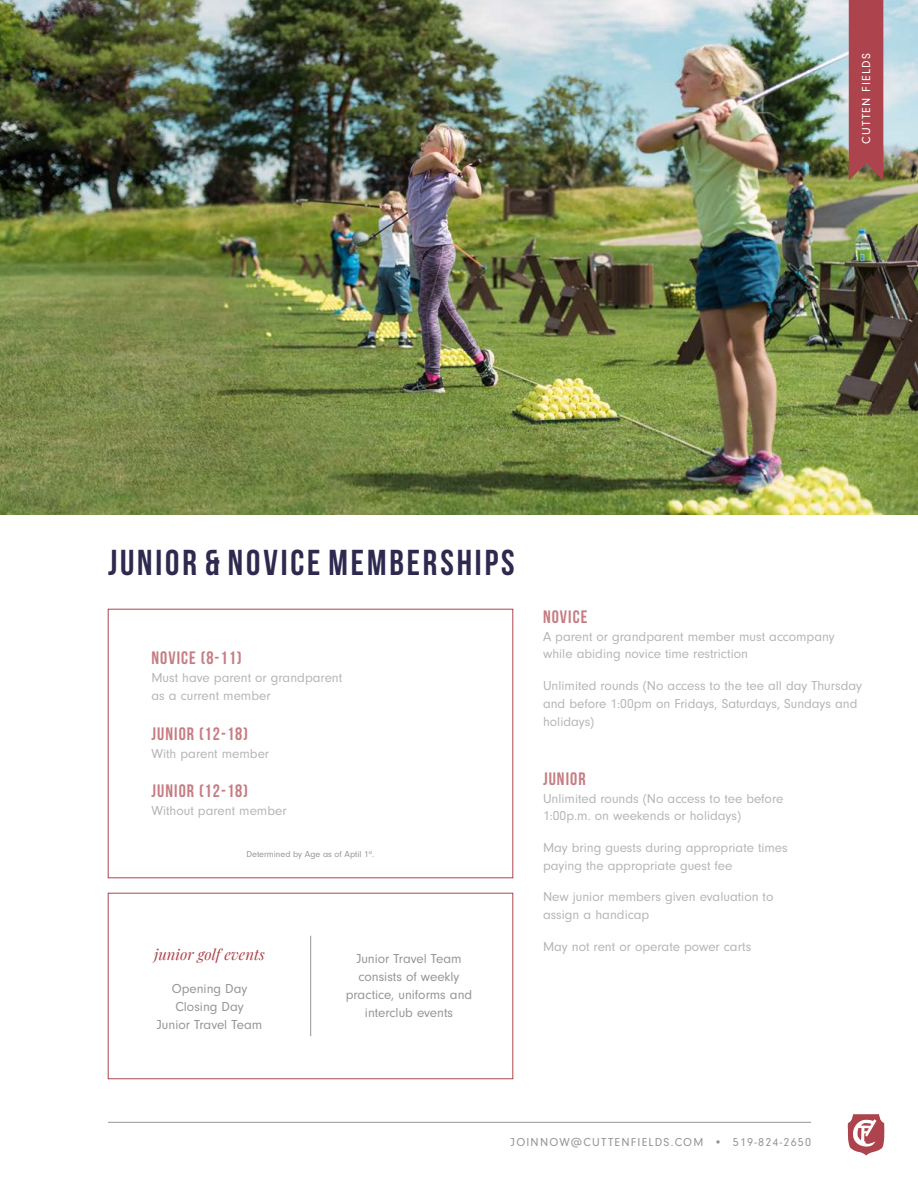
<style>
.page{position:relative;width:918px;height:1188px;background:#fff}
.page>*{position:absolute;margin:0;border:0;box-sizing:border-box;transform-origin:0 0}
.t1{font:36px "Bebas Neue";letter-spacing:.08em;color:#2e294e}
.t2{font:18px "Bebas Neue";letter-spacing:.06em;color:#ad444d}
.t3{font:italic 15px "Playfair Display";color:#ad444d}
.t4{font:13.5px/18px "Neuzeit Gro";color:#939598}
.t5{font:12px "Neuzeit Gro";letter-spacing:.1em;color:#939598}
.t6{font:12px "Neuzeit Gro";letter-spacing:.1em;color:#fff}
.t7{font:9px "Neuzeit Gro";color:#939598}
</style>
<div class="page">
<svg style="left:848px;top:1114px;width:37px;height:42px"></svg>
<hr style="left:108px;top:1122px;width:703px;height:1px;background:#939598">
<img style="left:0;top:0;width:918px;height:514px">
<div style="left:849px;top:0;width:34px;height:180px;background:#ad444d"></div>
<div style="left:108px;top:893px;width:405px;height:186px;border:1px solid #ad444d"></div>
<hr style="left:310px;top:936px;width:1px;height:100px;background:#939598">
<div style="left:108px;top:609px;width:405px;height:269px;border:1px solid #ad444d"></div>
<p class="t6" style="left:860px;top:144px;width:92px;rotate:-90deg">CUTTEN FIELDS</p>
<h1 class="t1" style="left:108px;top:543px;width:408px">JUNIOR &amp; NOVICE MEMBERSHIPS</h1>
<h2 class="t2" style="left:151px;top:648px;width:92px">NOVICE (8-11)</h2>
<p class="t4" style="left:151px;top:669px;width:192px">Must have parent or grandparent as a current member</p>
<h2 class="t2" style="left:151px;top:723px;width:98px">JUNIOR (12-18)</h2>
<p class="t4" style="left:151px;top:744px;width:119px">With parent member</p>
<h2 class="t2" style="left:151px;top:781px;width:98px">JUNIOR (12-18)</h2>
<p class="t4" style="left:151px;top:802px;width:137px">Without parent member</p>
<p class="t7" style="left:247px;top:849px;width:129px">Determined by Age as of Aptil 1<sup>st</sup>.</p>
<p class="t3" style="left:154px;top:942px;width:112px">junior golf events</p>
<p class="t4" style="left:157px;top:979px;width:107px;text-align:center">Opening Day<br>Closing Day<br>Junior Travel Team</p>
<p class="t4" style="left:346px;top:950px;width:128px;text-align:center">Junior Travel Team consists of weekly practice, uniforms and interclub events</p>
<h2 class="t2" style="left:543px;top:606px;width:46px">NOVICE</h2>
<p class="t4" style="left:543px;top:627px;width:293px">A parent or grandparent member must accompany while abiding novice time restriction</p>
<p class="t4" style="left:543px;top:677px;width:321px">Unlimited rounds (No access to the tee all day Thursday and before 1:00pm on Fridays, Saturdays, Sundays and holidays)</p>
<h2 class="t2" style="left:543px;top:768px;width:44px">JUNIOR</h2>
<p class="t4" style="left:543px;top:789px;width:242px">Unlimited rounds (No access to tee before<br>1:00p.m. on weekends or holidays)</p>
<p class="t4" style="left:543px;top:839px;width:246px">May bring guests during appropriate times paying the appropriate guest fee</p>
<p class="t4" style="left:543px;top:888px;width:232px">New junior members given evaluation to assign a handicap</p>
<p class="t4" style="left:543px;top:938px;width:210px">May not rent or operate power carts</p>
<p class="t5" style="left:511px;top:1136px;width:302px">JOINNOW@CUTTENFIELDS.COM • 519-824-2650</p>
</div>
